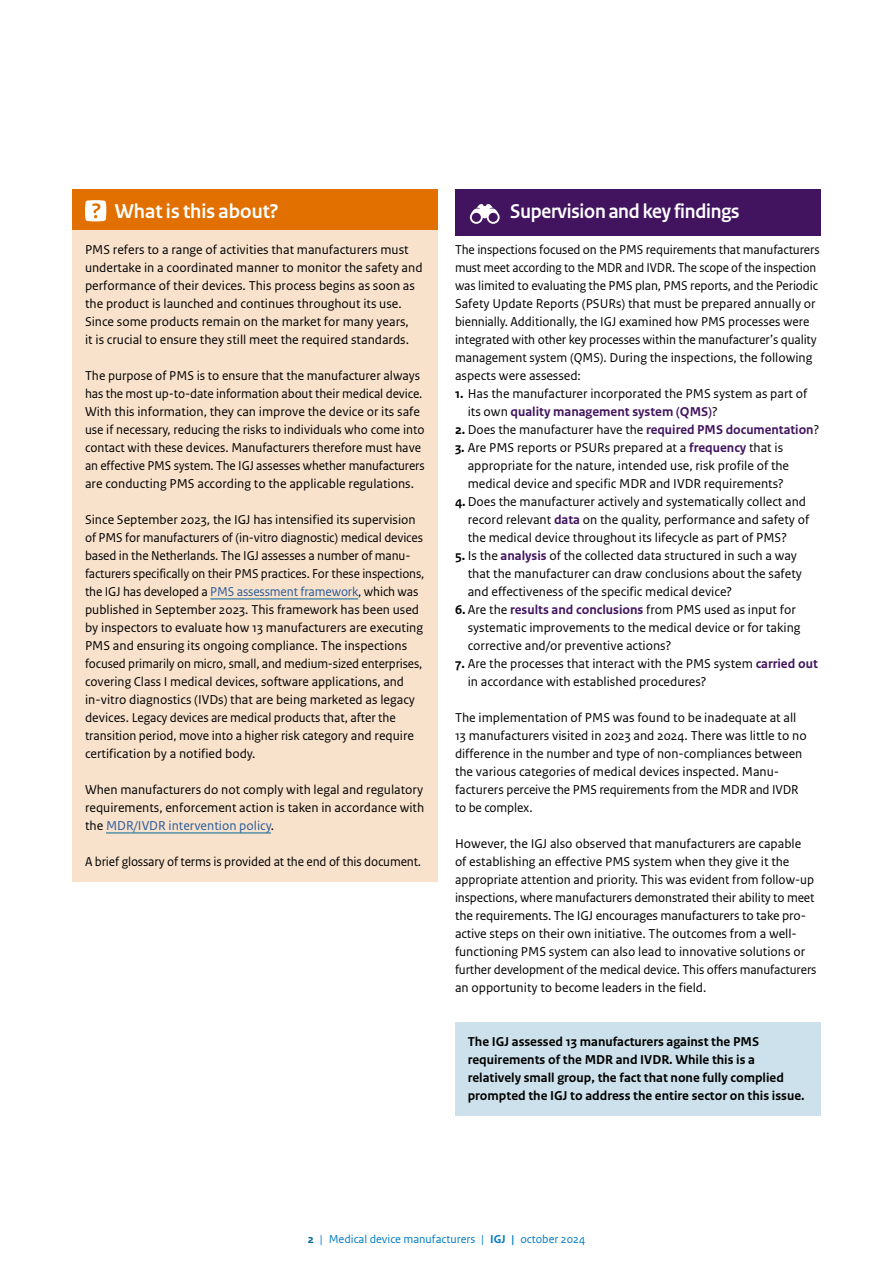
<style>
.page{position:relative;width:893px;height:1263px;background:#fff}
.page>*{position:absolute;margin:0;border:0;box-sizing:border-box;transform-origin:0 0}
.H2_Paragraafkop_kader_geel{font:700 21px "Rijksoverheid Sans Heading";letter-spacing:-.01em;color:#fff;scale:.96 1}
.H2_Paragraafkop_Oranje{font:700 21px "Rijksoverheid Sans Heading";color:#fff}
.P_Kader_brood_oranje{font:13.5px/18px "Rijksoverheid Sans Text";color:#000}
.P_RO_Broodtekst{font:13.5px/18px "Rijksoverheid Sans Text";color:#000}
.P_Kader_brood_blauw{font:700 13.5px/18px "Rijksoverheid Sans Text";color:#000}
.t1{font:12px "Rijksoverheid Sans Text";color:#007bc7}
.s1{color:#275b9b}
.s2{font-weight:700}
.s3{font-weight:700;color:#42145f}
.s4{font-weight:700;color:#01689b}
</style>
<div class="page">
<div style="left:72px;top:189px;width:366px;height:47px;background:#e17000"></div>
<div style="left:72px;top:230px;width:366px;height:129px;background:#f9e2cc"></div>
<div style="left:72px;top:356px;width:366px;height:147px;background:#f9e2cc"></div>
<div style="left:72px;top:500px;width:366px;height:273px;background:#f9e2cc"></div>
<hr style="left:210px;top:598px;width:148px;height:1px;background:#01689b">
<div style="left:72px;top:770px;width:366px;height:75px;background:#f9e2cc"></div>
<hr style="left:106px;top:832px;width:165px;height:1px;background:#01689b">
<div style="left:72px;top:842px;width:366px;height:39px;background:#f9e2cc"></div>
<svg style="left:85px;top:200px;width:21px;height:21px"></svg>
<div style="left:455px;top:189px;width:366px;height:47px;background:#42145f"></div>
<div style="left:455px;top:1022px;width:366px;height:93px;background:#cce1eb"></div>
<svg style="left:470px;top:204px;width:30px;height:20px"></svg>
<h2 class="H2_Paragraafkop_Oranje" style="left:115px;top:199px;width:165px">What is this about?</h2>
<p class="P_Kader_brood_oranje" style="left:85px;top:241px;width:339px">PMS refers to a range of activities that manufacturers must undertake in a coordinated manner to monitor the safety and performance of their devices. This process begins as soon as the product is launched and continues throughout its use.<br>Since some products remain on the market for many years,<br>it is crucial to ensure they still meet the required standards.</p>
<p class="P_Kader_brood_oranje" style="left:85px;top:367px;width:341px">The purpose of PMS is to ensure that the manufacturer always has the most up-to-date information about their medical device.<br>With this information, they can improve the device or its safe use if necessary, reducing the risks to individuals who come into contact with these devices. Manufacturers therefore must have an effective PMS system. The IGJ assesses whether manufacturers are conducting PMS according to the applicable regulations.</p>
<p class="P_Kader_brood_oranje" style="left:85px;top:511px;width:341px">Since September 2023, the IGJ has intensified its supervision of PMS for manufacturers of (in-vitro diagnostic) medical devices based in the Netherlands. The IGJ assesses a number of manu&shy;facturers specifically on their PMS practices. For these inspections, the IGJ has developed a <span class="s1">PMS assessment framework</span>, which was published in September 2023. This framework has been used by inspectors to evaluate how 13 manufacturers are executing PMS and ensuring its ongoing compliance. The inspections focused primarily on micro, small, and medium-sized enterprises, covering Class I medical devices, software applications, and in-vitro diagnostics (IVDs) that are being marketed as legacy devices. Legacy devices are medical products that, after the transition period, move into a higher risk category and require certification by a notified body.</p>
<p class="P_Kader_brood_oranje" style="left:85px;top:781px;width:341px;text-align:justify">When manufacturers do not comply with legal and regulatory requirements, enforcement action is taken in accordance with the <span class="s1">MDR/IVDR intervention policy</span>.</p>
<p class="P_Kader_brood_oranje" style="left:85px;top:853px;width:338px">A brief glossary of terms is provided at the end of this document.</p>
<h2 class="H2_Paragraafkop_kader_geel" style="left:510px;top:199px;width:240px">Supervision and key findings</h2>
<p class="P_RO_Broodtekst" style="left:455px;top:241px;width:366px">The inspections focused on the PMS requirements that manufacturers must meet according to the MDR and IVDR. The scope of the inspection was limited to evaluating the PMS plan, PMS reports, and the Periodic Safety Update Reports (PSURs) that must be prepared annually or biennially. Additionally, the IGJ examined how PMS processes were integrated with other key processes within the manufacturer’s quality management system (QMS). During the inspections, the following aspects were assessed:</p>
<p class="P_Kader_brood_oranje" style="left:468px;top:385px;width:341px;text-indent:-13px"><span class="s2">1.</span> Has the manufacturer incorporated the PMS system as part of its own <span class="s3">quality management system (QMS)</span>?</p>
<p class="P_Kader_brood_oranje" style="left:455px;top:421px;width:366px"><span class="s2">2.</span> Does the manufacturer have the <span class="s3">required PMS documentation</span>?</p>
<p class="P_Kader_brood_oranje" style="left:468px;top:439px;width:323px;text-indent:-13px"><span class="s2">3.</span> Are PMS reports or PSURs prepared at a <span class="s3">frequency</span> that is appropriate for the nature, intended use, risk profile of the medical device and specific MDR and IVDR requirements?</p>
<p class="P_Kader_brood_oranje" style="left:468px;top:493px;width:343px;text-indent:-13px"><span class="s2">4.</span> Does the manufacturer actively and systematically collect and record relevant <span class="s3">data</span> on the quality, performance and safety of the medical device throughout its lifecycle as part of PMS?</p>
<p class="P_Kader_brood_oranje" style="left:468px;top:547px;width:336px;text-indent:-13px"><span class="s2">5.</span> Is the <span class="s3">analysis</span> of the collected data structured in such a way that the manufacturer can draw conclusions about the safety and effectiveness of the specific medical device?</p>
<p class="P_Kader_brood_oranje" style="left:468px;top:601px;width:334px;text-indent:-13px"><span class="s2">6.</span> Are the <span class="s3">results and conclusions</span> from PMS used as input for systematic improvements to the medical device or for taking corrective and/or preventive actions?</p>
<p class="P_Kader_brood_oranje" style="left:468px;top:655px;width:352px;text-indent:-13px"><span class="s2">7.</span> Are the processes that interact with the PMS system <span class="s3">carried out </span>in accordance with established procedures?</p>
<p class="P_RO_Broodtekst" style="left:455px;top:709px;width:353px">The implementation of PMS was found to be inadequate at all 13 manufacturers visited in 2023 and 2024. There was little to no difference in the number and type of non-compliances between the various categories of medical devices inspected. Manu&shy;facturers perceive the PMS requirements from the MDR and IVDR to be complex.</p>
<p class="P_RO_Broodtekst" style="left:455px;top:835px;width:363px">However, the IGJ also observed that manufacturers are capable<br>of establishing an effective PMS system when they give it the appropriate attention and priority. This was evident from follow-up inspections, where manufacturers demonstrated their ability to meet the requirements. The IGJ encourages manufacturers to take pro&shy;active steps on their own initiative. The outcomes from a well&shy;functioning PMS system can also lead to innovative solutions or further development of the medical device. This offers manufacturers an opportunity to become leaders in the field.</p>
<p class="P_Kader_brood_blauw" style="left:468px;top:1033px;width:338px">The IGJ assessed 13 manufacturers against the PMS requirements of the MDR and IVDR. While this is a relatively small group, the fact that none fully complied prompted the IGJ to address the entire sector on this issue.</p>
<p class="t1" style="left:308px;top:1232px;width:279px"><span class="s4">2</span> | Medical device manufacturers | <span class="s2">IGJ |</span> october 2024</p>
</div>
